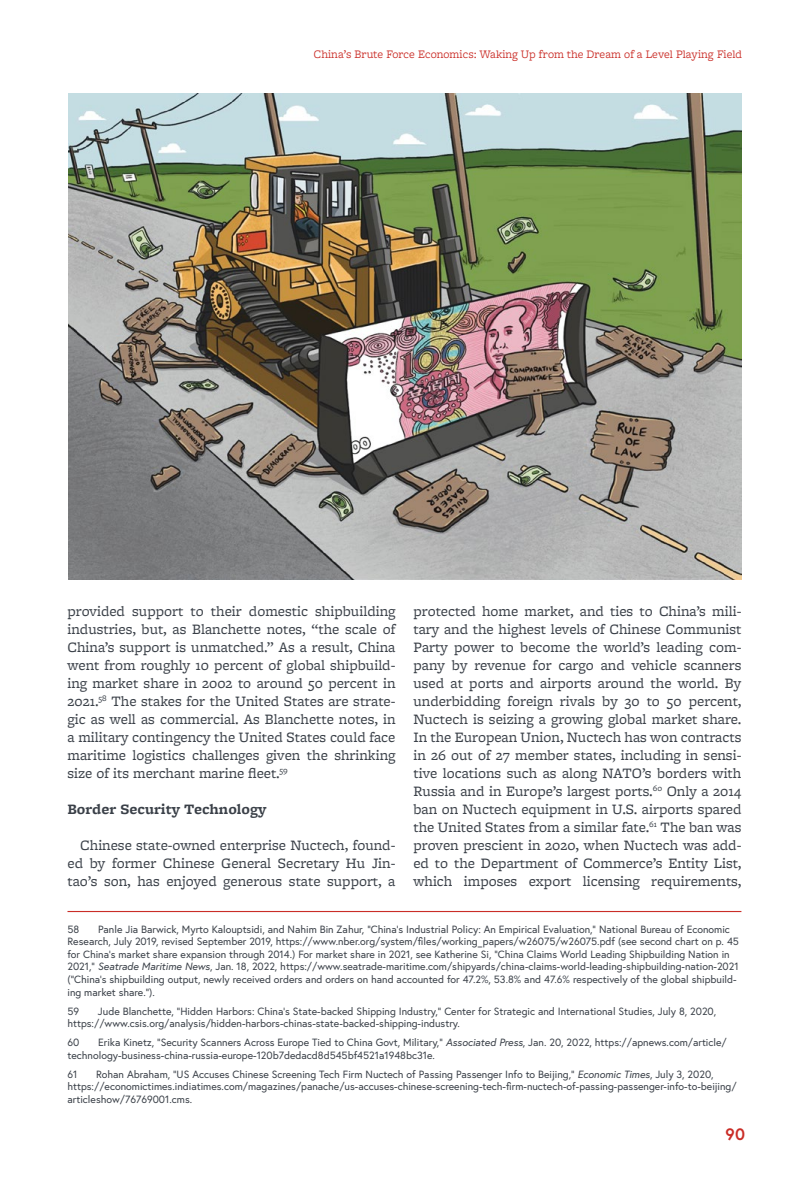
<style>
.page{position:relative;width:810px;height:1188px;background:#fff}
.page>*{position:absolute;margin:0;border:0;box-sizing:border-box;transform-origin:0 0}
.t1{font:700 16.5px "Europa";color:#ca2d27}
.t2{font:15px/18px "Freight Micro Pro";color:#3a4048;text-align:justify}
.t3{font:700 15px "Freight Micro Pro";color:#3a4048}
.t4{font:12px "Freight Macro Pro";color:#ca2d27}
.t5{font:10.5px/12.6px "Europa";color:#3a4048}
.s1{font-style:italic}
</style>
<div class="page">
<hr style="left:68px;top:911px;width:673px;height:1px;background:#ca2d27">
<img style="left:68px;top:94px;width:674px;height:486px">
<p class="t4" style="left:314px;top:46px;width:430px">China’s Brute Force Economics: Waking Up from the Dream of a Level Playing Field</p>
<p class="t2" style="left:67px;top:601px;width:330px">provided support to their domestic shipbuilding industries, but, as Blanchette notes, “the scale of China’s support is unmatched.” As a result, China went from roughly 10 percent of global shipbuild&shy;ing market share in 2002 to around 50 percent in 2021.<sup>58</sup> The stakes for the United States are strate&shy;gic as well as commercial. As Blanchette notes, in a military contingency the United States could face maritime logistics challenges given the shrinking size of its merchant marine fleet.<sup>59</sup></p>
<h2 class="t3" style="left:67px;top:798px;width:200px">Border Security Technology</h2>
<h2 class="t2" style="left:67px;top:835px;width:330px;text-indent:13px">Chinese state-owned enterprise Nuctech, found&shy;ed by former Chinese General Secretary Hu Jin&shy;tao’s son, has enjoyed generous state support, a</h2>
<p class="t5" style="left:68px;top:922px;width:13px">58</p>
<p class="t2" style="left:413px;top:601px;width:330px">protected home market, and ties to China’s mili&shy;tary and the highest levels of Chinese Communist Party power to become the world’s leading com&shy;pany by revenue for cargo and vehicle scanners used at ports and airports around the world. By underbidding foreign rivals by 30 to 50 percent, Nuctech is seizing a growing global market share.<br>In the European Union, Nuctech has won contracts in 26 out of 27 member states, including in sensi&shy;tive locations such as along NATO’s borders with Russia and in Europe’s largest ports.<sup>60</sup> Only a 2014 ban on Nuctech equipment in U.S. airports spared the United States from a similar fate.<sup>61</sup> The ban was proven prescient in 2020, when Nuctech was add&shy;ed to the Department of Commerce’s Entity List, which imposes export licensing requirements,</p>
<p class="t5" style="left:68px;top:922px;width:673px;text-indent:31px">Panle Jia Barwick, Myrto Kalouptsidi, and Nahim Bin Zahur, “China’s Industrial Policy: An Empirical Evaluation,” National Bureau of Economic Research, July 2019, revised September 2019, https://www.nber.org/system/files/working_papers/w26075/w26075.pdf (see second chart on p. 45 for China’s market share expansion through 2014.) For market share in 2021, see Katherine Si, “China Claims World Leading Shipbuilding Nation in 2021,” <span class="s1">Seatrade Maritime News</span>, Jan. 18, 2022, https://www.seatrade-maritime.com/shipyards/china-claims-world-leading-shipbuilding-nation-2021 (“China’s shipbuilding output, newly received orders and orders on hand accounted for 47.2%, 53.8% and 47.6% respectively of the global shipbuild&shy;ing market share.”).</p>
<p class="t5" style="left:68px;top:1004px;width:13px">59</p>
<p class="t5" style="left:68px;top:1004px;width:650px;text-indent:30px">Jude Blanchette, “Hidden Harbors: China’s State-backed Shipping Industry,” Center for Strategic and International Studies, July 8, 2020, https://www.csis.org/analysis/hidden-harbors-chinas-state-backed-shipping-industry.</p>
<p class="t5" style="left:68px;top:1036px;width:13px">60</p>
<p class="t5" style="left:68px;top:1036px;width:661px;text-indent:31px">Erika Kinetz, “Security Scanners Across Europe Tied to China Govt, Military,” <span class="s1">Associated Press</span>, Jan. 20, 2022, https://apnews.com/article/ technology-business-china-russia-europe-120b7dedacd8d545bf4521a1948bc31e.</p>
<p class="t5" style="left:68px;top:1068px;width:11px">61</p>
<p class="t5" style="left:68px;top:1068px;width:671px;text-indent:29px">Rohan Abraham, “US Accuses Chinese Screening Tech Firm Nuctech of Passing Passenger Info to Beijing,” <span class="s1">Economic Times</span>, July 3, 2020, https://economictimes.indiatimes.com/magazines/panache/us-accuses-chinese-screening-tech-firm-nuctech-of-passing-passenger-info-to-beijing/ articleshow/76769001.cms.</p>
<h1 class="t1" style="left:725px;top:1123px;width:21px">90</h1>
</div>
